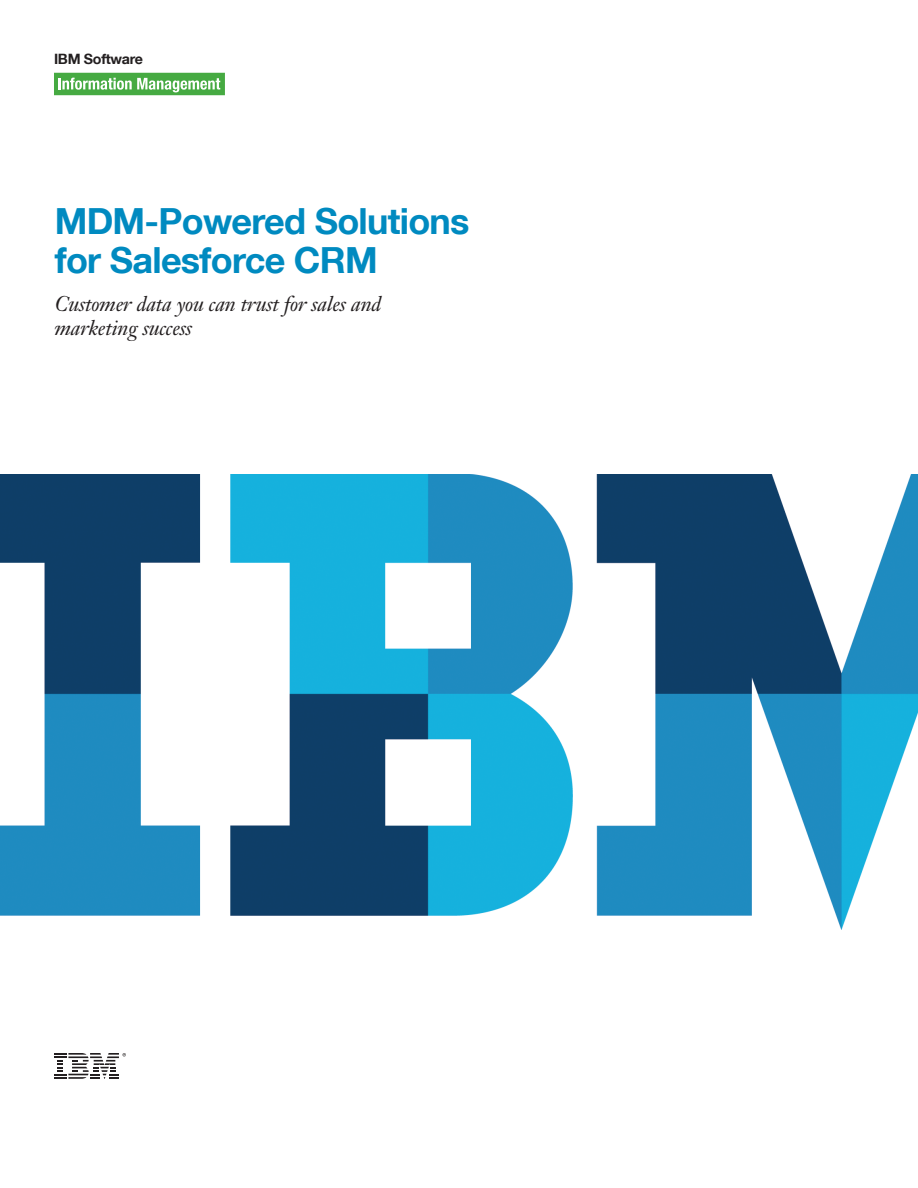
<style>
.page{position:relative;width:918px;height:1188px;background:#fff}
.page>*{position:absolute;margin:0;border:0;box-sizing:border-box;transform-origin:0 0}
._1A_title__color{font:700 36px/39px "Helvetica Neue LT Com";letter-spacing:-.02em;color:#008ac0}
._1B_subtitle{font:italic 21px/24px "Janson Text LT Std";letter-spacing:-.01em;color:#231f20}
.t1{font:700 14.25px "Helvetica Neue LT Com";letter-spacing:-.02em;color:#231f20}
</style>
<div class="page">
<svg style="left:54px;top:1053px;width:72px;height:26px"></svg>
<img style="left:0;top:474px;width:918px;height:455px">
<div style="left:54px;top:73px;width:171px;height:22px;background:#46aa42"></div>
<svg style="left:58px;top:78px;width:162px;height:14px"></svg>
<p class="t1" style="left:54px;top:50px;width:90px">IBM Software</p>
<p class="_1A_title__color" style="left:55px;top:201px;width:416px">MDM-Powered Solutions for Salesforce CRM</p>
<p class="_1B_subtitle" style="left:55px;top:292px;width:328px">Customer data you can trust for sales and marketing success</p>
</div>
